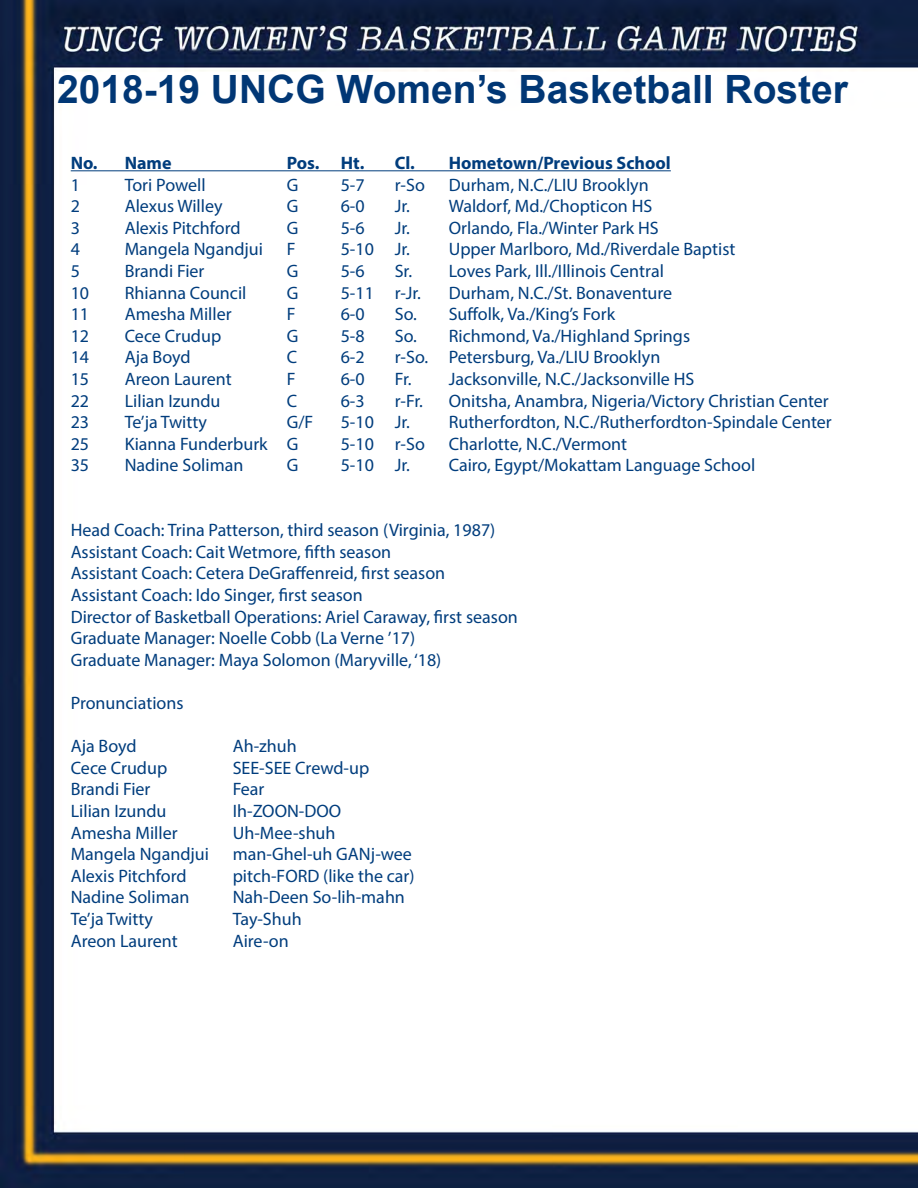
<style>
.page{position:relative;width:918px;height:1188px;background:#fff}
.page>*{position:absolute;margin:0;border:0;box-sizing:border-box;transform-origin:0 0}
.t1{font:700 39px "Arial";color:#013775}
.t2{font:18px "Myriad Pro";color:#013d7d}
.t3{font:700 18px "Myriad Pro";color:#013d7d}
</style>
<div class="page">
<img style="left:0;top:0;width:918px;height:1188px">
<hr style="left:71px;top:170px;width:600px;height:1px;background:#013d7d">
<p class="t1" style="left:57px;top:63px;width:793px">2018-19 UNCG Women’s Basketball Roster</p>
<p class="t3" style="left:71px;top:151px;width:102px">No. Name</p>
<p class="t3" style="left:287px;top:151px;width:79px">Pos. Ht.</p>
<p class="t3" style="left:395px;top:151px;width:278px">Cl. Hometown/Previous School</p>
<p class="t2" style="left:71px;top:173px;width:11px">1</p>
<p class="t2" style="left:125px;top:173px;width:82px">Tori Powell</p>
<p class="t2" style="left:287px;top:173px;width:13px">G</p>
<p class="t2" style="left:341px;top:173px;width:25px">5-7</p>
<p class="t2" style="left:395px;top:173px;width:32px">r-So</p>
<p class="t2" style="left:449px;top:173px;width:201px">Durham, N.C./LIU Brooklyn</p>
<p class="t2" style="left:71px;top:195px;width:11px">2</p>
<p class="t2" style="left:125px;top:195px;width:99px">Alexus Willey</p>
<p class="t2" style="left:287px;top:195px;width:13px">G</p>
<p class="t2" style="left:341px;top:195px;width:25px">6-0</p>
<p class="t2" style="left:395px;top:195px;width:259px">Jr. Waldorf, Md./Chopticon HS</p>
<p class="t2" style="left:71px;top:217px;width:11px">3</p>
<p class="t2" style="left:125px;top:217px;width:117px">Alexis Pitchford</p>
<p class="t2" style="left:287px;top:217px;width:13px">G</p>
<p class="t2" style="left:341px;top:217px;width:25px">5-6</p>
<p class="t2" style="left:395px;top:217px;width:265px">Jr. Orlando, Fla./Winter Park HS</p>
<p class="t2" style="left:71px;top:238px;width:11px">4</p>
<p class="t2" style="left:125px;top:238px;width:140px">Mangela Ngandjui</p>
<p class="t2" style="left:287px;top:238px;width:10px">F</p>
<p class="t2" style="left:341px;top:238px;width:71px">5-10 Jr.</p>
<p class="t2" style="left:449px;top:238px;width:288px">Upper Marlboro, Md./Riverdale Baptist</p>
<p class="t2" style="left:71px;top:260px;width:11px">5</p>
<p class="t2" style="left:125px;top:260px;width:81px">Brandi Fier</p>
<p class="t2" style="left:287px;top:260px;width:13px">G</p>
<p class="t2" style="left:341px;top:260px;width:25px">5-6</p>
<p class="t2" style="left:395px;top:260px;width:271px">Sr. Loves Park, Ill./Illinois Central</p>
<p class="t2" style="left:71px;top:281px;width:20px">10</p>
<p class="t2" style="left:125px;top:281px;width:123px">Rhianna Council</p>
<p class="t2" style="left:287px;top:281px;width:13px">G</p>
<p class="t2" style="left:341px;top:281px;width:82px">5-11 r-Jr.</p>
<p class="t2" style="left:449px;top:281px;width:225px">Durham, N.C./St. Bonaventure</p>
<p class="t2" style="left:71px;top:303px;width:20px">11</p>
<p class="t2" style="left:125px;top:303px;width:108px">Amesha Miller</p>
<p class="t2" style="left:287px;top:303px;width:10px">F</p>
<p class="t2" style="left:341px;top:303px;width:25px">6-0</p>
<p class="t2" style="left:395px;top:303px;width:222px">So. Suffolk, Va./King’s Fork</p>
<p class="t2" style="left:71px;top:325px;width:20px">12</p>
<p class="t2" style="left:125px;top:325px;width:98px">Cece Crudup</p>
<p class="t2" style="left:287px;top:325px;width:13px">G</p>
<p class="t2" style="left:341px;top:325px;width:25px">5-8</p>
<p class="t2" style="left:395px;top:325px;width:297px">So. Richmond, Va./Highland Springs</p>
<p class="t2" style="left:71px;top:346px;width:20px">14</p>
<p class="t2" style="left:125px;top:346px;width:67px">Aja Boyd</p>
<p class="t2" style="left:287px;top:346px;width:12px">C</p>
<p class="t2" style="left:341px;top:346px;width:25px">6-2</p>
<p class="t2" style="left:395px;top:346px;width:267px">r-So. Petersburg, Va./LIU Brooklyn</p>
<p class="t2" style="left:71px;top:368px;width:20px">15</p>
<p class="t2" style="left:125px;top:368px;width:109px">Areon Laurent</p>
<p class="t2" style="left:287px;top:368px;width:10px">F</p>
<p class="t2" style="left:341px;top:368px;width:25px">6-0</p>
<p class="t2" style="left:395px;top:368px;width:301px">Fr. Jacksonville, N.C./Jacksonville HS</p>
<p class="t2" style="left:71px;top:389px;width:20px">22</p>
<p class="t2" style="left:125px;top:389px;width:97px">Lilian Izundu</p>
<p class="t2" style="left:287px;top:389px;width:12px">C</p>
<p class="t2" style="left:341px;top:389px;width:25px">6-3</p>
<p class="t2" style="left:395px;top:389px;width:30px">r-Fr.</p>
<p class="t2" style="left:449px;top:389px;width:382px">Onitsha, Anambra, Nigeria/Victory Christian Center</p>
<p class="t2" style="left:71px;top:411px;width:20px">23</p>
<p class="t2" style="left:125px;top:411px;width:84px">Te’ja Twitty</p>
<p class="t2" style="left:287px;top:411px;width:28px">G/F</p>
<p class="t2" style="left:341px;top:411px;width:71px">5-10 Jr.</p>
<p class="t2" style="left:449px;top:411px;width:385px">Rutherfordton, N.C./Rutherfordton-Spindale Center</p>
<p class="t2" style="left:71px;top:433px;width:20px">25</p>
<p class="t2" style="left:125px;top:433px;width:175px">Kianna Funderburk G</p>
<p class="t2" style="left:341px;top:433px;width:86px">5-10 r-So</p>
<p class="t2" style="left:449px;top:433px;width:180px">Charlotte, N.C./Vermont</p>
<p class="t2" style="left:71px;top:454px;width:20px">35</p>
<p class="t2" style="left:125px;top:454px;width:120px">Nadine Soliman</p>
<p class="t2" style="left:287px;top:454px;width:13px">G</p>
<p class="t2" style="left:341px;top:454px;width:71px">5-10 Jr.</p>
<p class="t2" style="left:449px;top:454px;width:308px">Cairo, Egypt/Mokattam Language School</p>
<p class="t2" style="left:71px;top:519px;width:426px">Head Coach: Trina Patterson, third season (Virginia, 1987)</p>
<p class="t2" style="left:71px;top:541px;width:322px">Assistant Coach: Cait Wetmore, fifth season</p>
<p class="t2" style="left:71px;top:562px;width:376px">Assistant Coach: Cetera DeGraffenreid, first season</p>
<p class="t2" style="left:71px;top:584px;width:294px">Assistant Coach: Ido Singer, first season</p>
<p class="t2" style="left:71px;top:605px;width:449px">Director of Basketball Operations: Ariel Caraway, first season</p>
<p class="t2" style="left:71px;top:627px;width:346px">Graduate Manager: Noelle Cobb (La Verne ’17)</p>
<p class="t2" style="left:71px;top:649px;width:372px">Graduate Manager: Maya Solomon (Maryville, ‘18)</p>
<p class="t2" style="left:71px;top:692px;width:114px">Pronunciations</p>
<p class="t2" style="left:71px;top:735px;width:67px">Aja Boyd</p>
<p class="t2" style="left:233px;top:735px;width:66px">Ah-zhuh</p>
<p class="t2" style="left:71px;top:757px;width:98px">Cece Crudup</p>
<p class="t2" style="left:233px;top:757px;width:138px">SEE-SEE Crewd-up</p>
<p class="t2" style="left:71px;top:778px;width:81px">Brandi Fier</p>
<p class="t2" style="left:233px;top:778px;width:33px">Fear</p>
<p class="t2" style="left:71px;top:800px;width:97px">Lilian Izundu</p>
<p class="t2" style="left:233px;top:800px;width:110px">Ih-ZOON-DOO</p>
<p class="t2" style="left:71px;top:821px;width:108px">Amesha Miller</p>
<p class="t2" style="left:233px;top:821px;width:104px">Uh-Mee-shuh</p>
<p class="t2" style="left:71px;top:843px;width:140px">Mangela Ngandjui</p>
<p class="t2" style="left:233px;top:843px;width:181px">man-Ghel-uh GANj-wee</p>
<p class="t2" style="left:71px;top:865px;width:117px">Alexis Pitchford</p>
<p class="t2" style="left:233px;top:865px;width:183px">pitch-FORD (like the car)</p>
<p class="t2" style="left:71px;top:886px;width:120px">Nadine Soliman</p>
<p class="t2" style="left:233px;top:886px;width:174px">Nah-Deen So-lih-mahn</p>
<p class="t2" style="left:71px;top:908px;width:84px">Te’ja Twitty</p>
<p class="t2" style="left:233px;top:908px;width:71px">Tay-Shuh</p>
<p class="t2" style="left:71px;top:929px;width:109px">Areon Laurent</p>
<p class="t2" style="left:233px;top:929px;width:58px">Aire-on</p>
</div>
